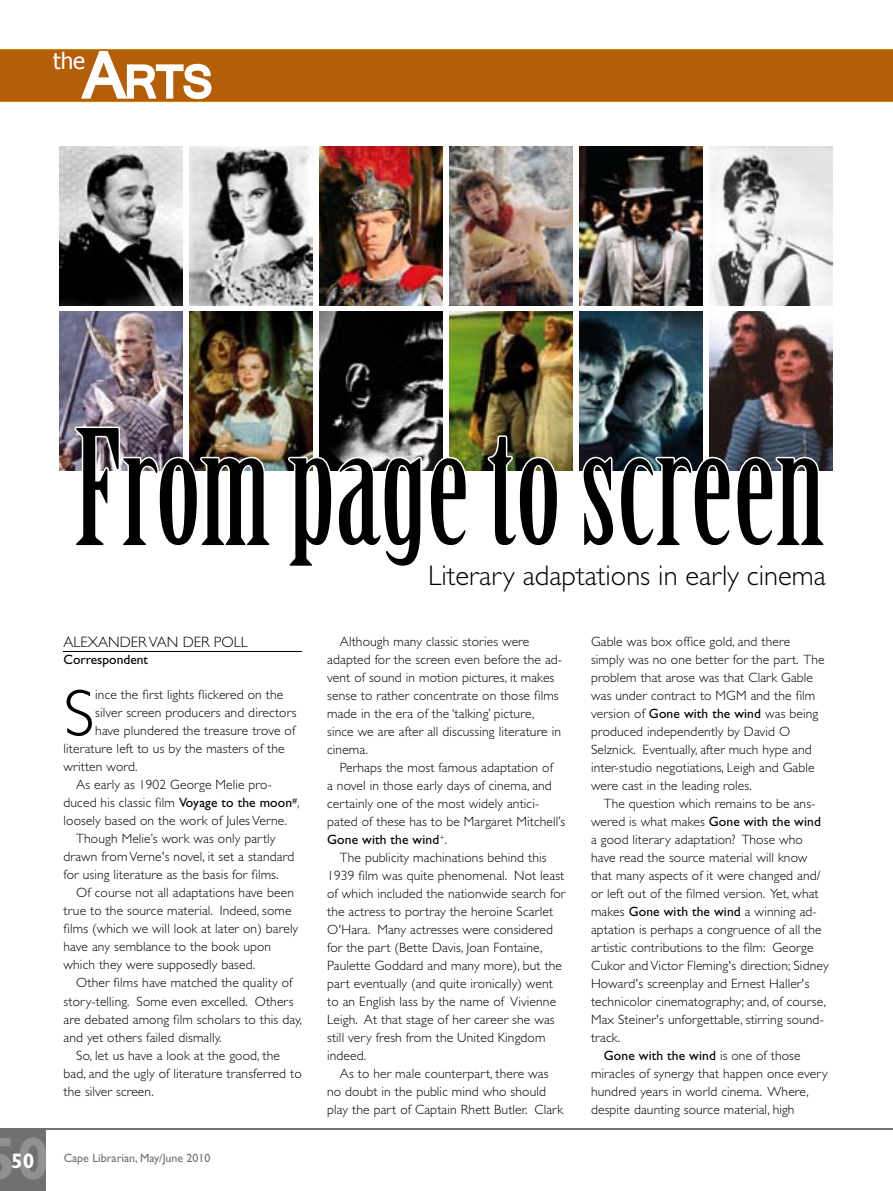
<style>
.page{position:relative;width:893px;height:1191px;background:#fff}
.page>*{position:absolute;margin:0;border:0;box-sizing:border-box;transform-origin:0 0}
.t1{font:156px "Birch Std";color:#000}
.t2{font:69.3px "Kartika";color:#fff}
.t3{font:300 66.3px "Gill Sans";color:#000}
.t4{font:700 60px "Gill Sans";color:#fff}
.t5{font:300 28.5px "Gill Sans";color:#000}
.t6{font:22.5px "Tahoma";color:#fff}
.t7{font:700 21px "Gill Sans";color:#fff}
.t8{font:300 15px "Gill Sans";color:#000}
.t9{font:300 13.5px/18px "Gill Sans";letter-spacing:.01em;color:#000}
.t10{font:13.5px "Gill Sans";color:#000}
.t11{font:12px "Gill Sans";color:#707172}
.s1{font-size:99px}
.s2{font-weight:400}
.s3{font-weight:300}
</style>
<div class="page">
<div style="left:0;top:49px;width:893px;height:53px;background:#b45e0a"></div>
<hr style="left:0;top:49px;width:893px;height:1px;background:#ffed00">
<hr style="left:0;top:102px;width:893px;height:1px;background:#ffed00">
<svg style="left:79px;top:49px;width:135px;height:51px"></svg>
<hr style="left:0;top:1127px;width:893px;height:2px;background:#707172">
<div style="left:0;top:1129px;width:45px;height:62px;background:#707172"></div>
<hr style="left:64px;top:651px;width:238px;height:1px;background:#000">
<img style="left:59px;top:146px;width:123px;height:159px">
<img style="left:59px;top:311px;width:123px;height:159px">
<img style="left:189px;top:146px;width:123px;height:159px">
<img style="left:189px;top:311px;width:123px;height:159px">
<img style="left:449px;top:146px;width:123px;height:159px">
<img style="left:449px;top:311px;width:123px;height:159px">
<img style="left:580px;top:146px;width:123px;height:159px">
<img style="left:580px;top:311px;width:123px;height:159px">
<img style="left:710px;top:146px;width:123px;height:159px">
<img style="left:710px;top:311px;width:123px;height:159px">
<img style="left:319px;top:146px;width:123px;height:159px">
<img style="left:319px;top:311px;width:123px;height:144px">
<img style="left:73px;top:425px;width:199px;height:46px">
<svg style="left:287px;top:455px;width:182px;height:16px"></svg>
<img style="left:486px;top:434px;width:74px;height:37px">
<svg style="left:581px;top:455px;width:245px;height:16px"></svg>
<h3 class="t6" style="left:53px;top:46px;width:33px">the</h3>
<h2 class="t2" style="left:83px;top:49px;width:130px"><span class="s1">A</span>RTS</h2>
<h1 class="t1" style="left:74px;top:400px;width:752px">From page to screen</h1>
<h3 class="t5" style="left:428px;top:559px;width:399px">Literary adaptations in early cinema</h3>
<p class="t8" style="left:64px;top:633px;width:186px">ALEXANDER VAN DER POLL</p>
<p class="t10" style="left:64px;top:652px;width:86px">Correspondent</p>
<h3 class="t3" style="left:64px;top:676px;width:33px">S</h3>
<p class="t9" style="left:95px;top:686px;width:189px">ince the first lights flickered on the</p>
<p class="t9" style="left:95px;top:704px;width:203px">silver screen producers and directors</p>
<p class="t9" style="left:95px;top:722px;width:201px">have plundered the treasure trove of</p>
<p class="t9" style="left:64px;top:740px;width:223px">literature left to us by the masters of the</p>
<p class="t9" style="left:64px;top:758px;width:75px">written word.</p>
<p class="t9" style="left:76px;top:776px;width:197px">As early as 1902 George Melie pro-</p>
<p class="t9" style="left:64px;top:794px;width:237px">duced his classic film <span class="s2">Voyage to the moon</span><sup>#</sup>,</p>
<p class="t9" style="left:64px;top:812px;width:225px">loosely based on the work of Jules Verne.</p>
<p class="t9" style="left:76px;top:830px;width:201px">Though Melie’s work was only partly</p>
<p class="t9" style="left:64px;top:848px;width:232px">drawn from Verne's novel, it set a standard</p>
<p class="t9" style="left:64px;top:866px;width:216px">for using literature as the basis for films.</p>
<p class="t9" style="left:76px;top:884px;width:219px">Of course not all adaptations have been</p>
<p class="t9" style="left:64px;top:902px;width:229px">true to the source material. Indeed, some</p>
<p class="t9" style="left:64px;top:920px;width:236px">films (which we will look at later on) barely</p>
<p class="t9" style="left:64px;top:938px;width:209px">have any semblance to the book upon</p>
<p class="t9" style="left:64px;top:956px;width:193px">which they were supposedly based.</p>
<p class="t9" style="left:76px;top:974px;width:218px">Other films have matched the quality of</p>
<p class="t9" style="left:64px;top:992px;width:231px">story-telling. Some even excelled. Others</p>
<p class="t9" style="left:64px;top:1010px;width:240px">are debated among film scholars to this day,</p>
<p class="t9" style="left:64px;top:1028px;width:160px">and yet others failed dismally.</p>
<p class="t9" style="left:76px;top:1046px;width:205px">So, let us have a look at the good, the</p>
<p class="t9" style="left:64px;top:1064px;width:240px">bad, and the ugly of literature transferred to</p>
<p class="t9" style="left:64px;top:1082px;width:92px">the silver screen.</p>
<h3 class="t4" style="left:17px;top:1123px;width:35px">0</h3>
<h3 class="t7" style="left:11px;top:1148px;width:25px">50</h3>
<p class="t11" style="left:64px;top:1151px;width:148px">Cape Librarian, May/June 2010</p>
<p class="t9" style="left:327px;top:632px;width:236px;text-indent:13px">Although many classic stories were adapted for the screen even before the ad&shy;vent of sound in motion pictures, it makes sense to rather concentrate on those films made in the era of the ‘talking’ picture, since we are after all discussing literature in cinema.</p>
<p class="t9" style="left:327px;top:758px;width:240px;text-indent:13px">Perhaps the most famous adaptation of<br>a novel in those early days of cinema, and certainly one of the most widely antici&shy;pated of these has to be Margaret Mitchell’s <span class="s2">Gone with the wind</span><sup>+</sup>.</p>
<p class="t9" style="left:327px;top:848px;width:240px;text-indent:13px">The publicity machinations behind this 1939 film was quite phenomenal. Not least of which included the nationwide search for the actress to portray the heroine Scarlet O'Hara. Many actresses were considered for the part (Bette Davis, Joan Fontaine, Paulette Goddard and many more), but the part eventually (and quite ironically) went to an English lass by the name of Vivienne Leigh. At that stage of her career she was still very fresh from the United Kingdom indeed.</p>
<p class="t9" style="left:327px;top:1064px;width:238px;text-indent:13px">As to her male counterpart, there was no doubt in the public mind who should play the part of Captain Rhett Butler. Clark</p>
<p class="t9" style="left:591px;top:632px;width:235px">Gable was box office gold, and there simply was no one better for the part. The problem that arose was that Clark Gable was under contract to MGM and the film version of <span class="s2">Gone with the wind</span> was being produced independently by David O Selznick. Eventually, after much hype and inter-studio negotiations, Leigh and Gable were cast in the leading roles.</p>
<p class="t9" style="left:604px;top:794px;width:213px">The question which remains to be ans-</p>
<p class="t9" style="left:591px;top:812px;width:231px">wered is what makes <span class="s2">Gone with the wind</span></p>
<p class="t9" style="left:591px;top:830px;width:213px">a good literary adaptation? Those who</p>
<p class="t9" style="left:591px;top:848px;width:218px">have read the source material will know</p>
<p class="t9" style="left:591px;top:866px;width:231px">that many aspects of it were changed and/</p>
<p class="t9" style="left:591px;top:884px;width:229px">or left out of the filmed version. Yet, what</p>
<p class="t9" style="left:591px;top:902px;width:227px">makes <span class="s2">Gone with the wind</span> a winning ad-</p>
<p class="t9" style="left:591px;top:920px;width:232px">aptation is perhaps a congruence of all the</p>
<p class="t9" style="left:591px;top:938px;width:224px">artistic contributions to the film: George</p>
<p class="t9" style="left:591px;top:956px;width:239px">Cukor and Victor Fleming's direction; Sidney</p>
<p class="t9" style="left:591px;top:974px;width:220px">Howard's screenplay and Ernest Haller's</p>
<p class="t9" style="left:591px;top:992px;width:237px">technicolor cinematography; and, of course,</p>
<p class="t9" style="left:591px;top:1010px;width:234px">Max Steiner's unforgettable, stirring sound-</p>
<p class="t9" style="left:591px;top:1028px;width:31px">track.</p>
<p class="t10" style="left:604px;top:1047px;width:198px">Gone with the wind <span class="s3">is one of those</span></p>
<p class="t9" style="left:591px;top:1064px;width:238px">miracles of synergy that happen once every</p>
<p class="t9" style="left:591px;top:1082px;width:219px">hundred years in world cinema. Where,</p>
<p class="t9" style="left:591px;top:1100px;width:205px">despite daunting source material, high</p>
</div>
